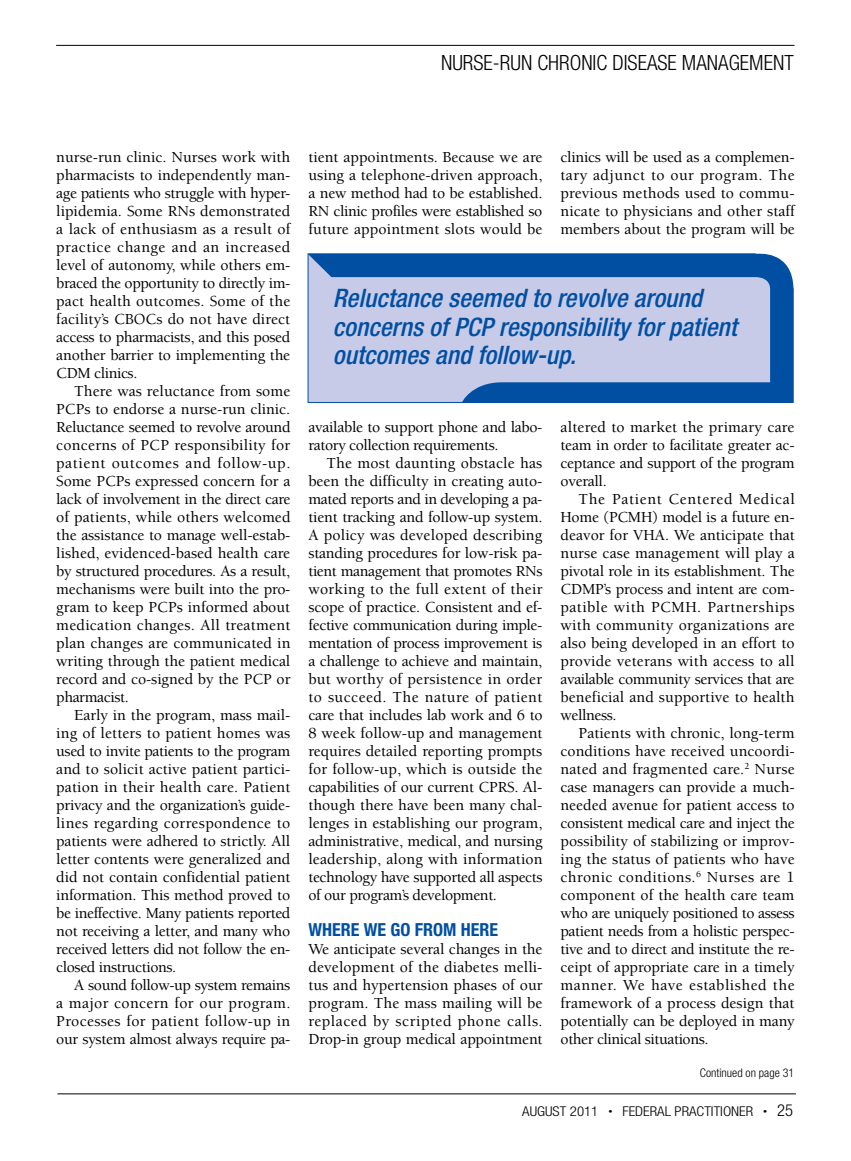
<style>
.page{position:relative;width:851px;height:1161px;background:#fff}
.page>*{position:absolute;margin:0;border:0;box-sizing:border-box;transform-origin:0 0}
.callout{font:italic 500 condensed 25.5px/28.5px "Helvetica Neue LT Std";color:#004fa3}
.t1{font:300 condensed 21px "Helvetica Neue LT Std";color:#000}
.t2{font:700 condensed 18px "Helvetica Neue LT Std";color:#004fa3}
.t1-2{font:500 15.75px/18px "Berkeley Std";letter-spacing:-.02em;color:#000;text-align:justify}
.t2-2{font:500 15.75px/18px "Berkeley Std";letter-spacing:-.01em;color:#000;text-align:justify}
.t3{font:300 condensed 13.5px "Helvetica Neue LT Std";color:#000;scale:1.1 1}
.t4{font:300 condensed 12px "Helvetica Neue LT Std";color:#000}
.s1{font-size:7.5px}
.s2{font-size:16.5px}
</style>
<div class="page">
<hr style="left:57px;top:1094px;width:738px;height:1px;background:#000">
<hr style="left:56px;top:45px;width:738px;height:1px;background:#000">
<svg style="left:308px;top:253px;width:485px;height:150px;background:#8fa8d3"></svg>
<p class="t1" style="left:441px;top:50px;width:354px">NURSE-RUN CHRONIC DISEASE MANAGEMENT</p>
<p class="t1-2" style="left:56px;top:148px;width:236px">nurse-run clinic. Nurses work with pharmacists to independently man&shy;age patients who struggle with hyper&shy;lipidemia. Some RNs demonstrated a lack of enthusiasm as a result of practice change and an increased level of autonomy, while others em&shy;braced the opportunity to directly im&shy;pact health outcomes. Some of the facility’s CBOCs do not have direct access to pharmacists, and this posed another barrier to implementing the CDM clinics.</p>
<p class="t1-2" style="left:56px;top:382px;width:236px;text-indent:18px">There was reluctance from some PCPs to endorse a nurse-run clinic.<br>Reluctance seemed to revolve around concerns of PCP responsibility for patient outcomes and follow-up.<br>Some PCPs expressed concern for a lack of involvement in the direct care of patients, while others welcomed the assistance to manage well-estab&shy;lished, evidenced-based health care by structured procedures. As a result, mechanisms were built into the pro&shy;gram to keep PCPs informed about medication changes. All treatment plan changes are communicated in writing through the patient medical record and co-signed by the PCP or pharmacist.</p>
<p class="t1-2" style="left:56px;top:706px;width:236px;text-indent:18px">Early in the program, mass mail&shy;ing of letters to patient homes was used to invite patients to the program and to solicit active patient partici&shy;pation in their health care. Patient privacy and the organization’s guide&shy;lines regarding correspondence to patients were adhered to strictly. All letter contents were generalized and did not contain confidential patient information. This method proved to be ineffective. Many patients reported not receiving a letter, and many who received letters did not follow the en&shy;closed instructions.</p>
<p class="t1-2" style="left:56px;top:976px;width:236px;text-indent:18px">A sound follow-up system remains a major concern for our program.<br>Processes for patient follow-up in our system almost always require pa-</p>
<p class="t1-2" style="left:308px;top:148px;width:236px">tient appointments. Because we are using a telephone-driven approach, a new method had to be established.<br>RN clinic profiles were established so future appointment slots would be</p>
<p class="t2-2" style="left:560px;top:148px;width:236px">clinics will be used as a complemen&shy;tary adjunct to our program. The previous methods used to commu&shy;nicate to physicians and other staff members about the program will be</p>
<p class="callout" style="left:333px;top:284px;width:405px">Reluctance seemed to revolve around concerns of PCP responsibility for patient outcomes and follow-up.</p>
<p class="t1-2" style="left:308px;top:418px;width:236px">available to support phone and labo&shy;ratory collection requirements.</p>
<p class="t1-2" style="left:308px;top:454px;width:236px;text-indent:18px">The most daunting obstacle has been the difficulty in creating auto&shy;mated reports and in developing a pa&shy;tient tracking and follow-up system.<br>A policy was developed describing standing procedures for low-risk pa&shy;tient management that promotes RNs working to the full extent of their scope of practice. Consistent and ef&shy;fective communication during imple&shy;mentation of process improvement is a challenge to achieve and maintain, but worthy of persistence in order to succeed. The nature of patient care that includes lab work and 6 to 8 week follow-up and management requires detailed reporting prompts for follow-up, which is outside the capabilities of our current CPRS. Al&shy;though there have been many chal&shy;lenges in establishing our program, administrative, medical, and nursing leadership, along with information technology have supported all aspects of our program’s development.</p>
<h2 class="t2" style="left:308px;top:919px;width:191px">WHERE WE GO FROM HERE</h2>
<p class="t2-2" style="left:308px;top:940px;width:236px">We anticipate several changes in the development of the diabetes melli&shy;tus and hypertension phases of our program. The mass mailing will be replaced by scripted phone calls.<br>Drop-in group medical appointment</p>
<p class="t2-2" style="left:560px;top:418px;width:236px">altered to market the primary care team in order to facilitate greater ac&shy;ceptance and support of the program overall.</p>
<p class="t1-2" style="left:560px;top:490px;width:236px;text-indent:18px">The Patient Centered Medical Home (PCMH) model is a future en&shy;deavor for VHA. We anticipate that nurse case management will play a pivotal role in its establishment. The CDMP’s process and intent are com&shy;patible with PCMH. Partnerships with community organizations are also being developed in an effort to provide veterans with access to all available community services that are beneficial and supportive to health wellness.</p>
<p class="t1-2" style="left:560px;top:724px;width:236px;text-indent:18px">Patients with chronic, long-term conditions have received uncoordi&shy;nated and fragmented care.<sup>2</sup> Nurse case managers can provide a much&shy;needed avenue for patient access to consistent medical care and inject the possibility of stabilizing or improv&shy;ing the status of patients who have chronic conditions.<sup>6</sup> Nurses are 1 component of the health care team who are uniquely positioned to assess patient needs from a holistic perspec&shy;tive and to direct and institute the re&shy;ceipt of appropriate care in a timely manner. We have established the framework of a process design that potentially can be deployed in many other clinical situations.</p>
<p class="t4" style="left:699px;top:1065px;width:96px">Continued on page 31</p>
<p class="t3" style="left:522px;top:1104px;width:248px">AUGUST 2011 <span class="s1">•</span> FEDERAL PRACTITIONER <span class="s1">•</span> <span class="s2">25</span></p>
</div>
